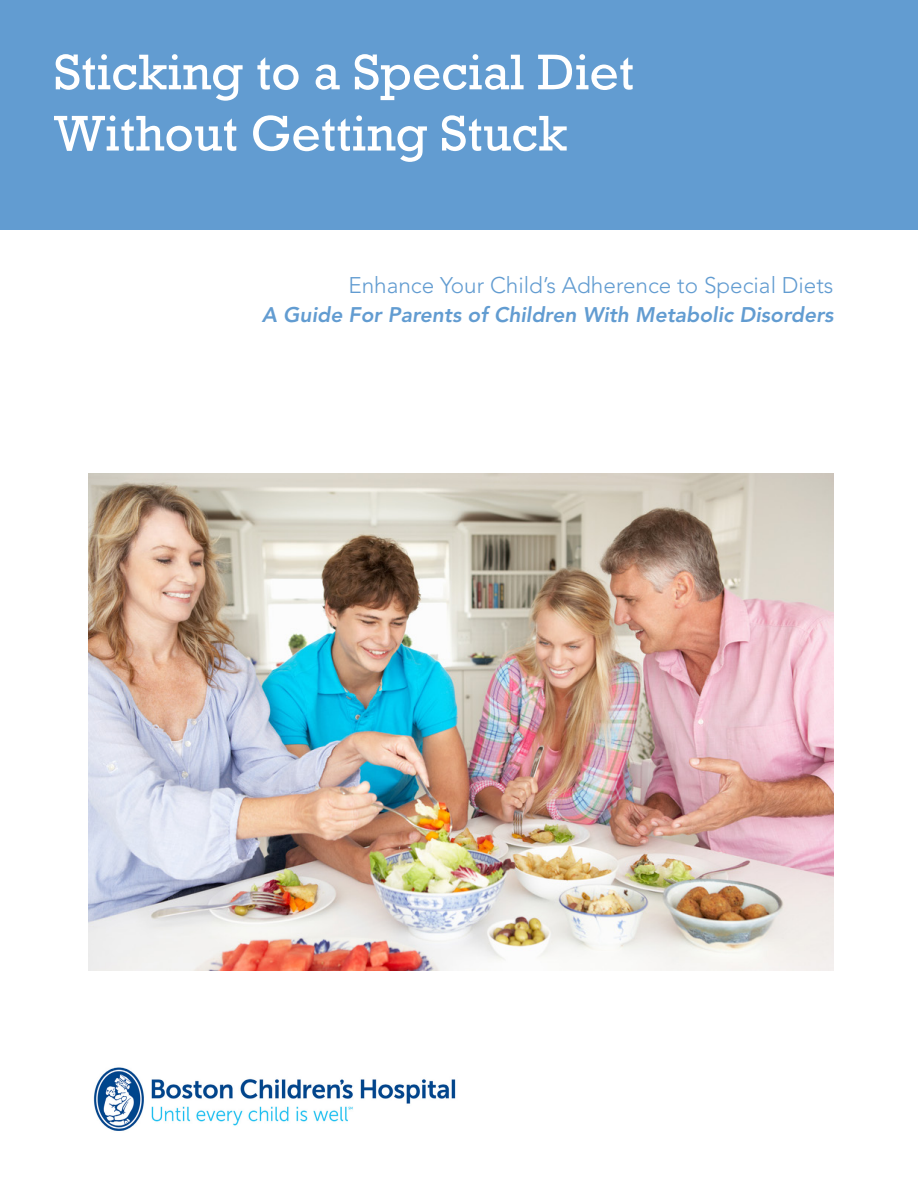
<style>
.page{position:relative;width:918px;height:1188px;background:#fff}
.page>*{position:absolute;margin:0;border:0;box-sizing:border-box;transform-origin:0 0}
.t1{font:51px "Rockwell";color:#fff}
.t2{font:300 22.5px "Avenir LT Std";color:#629cd1}
.t3{font:italic 800 21px "Avenir LT Std";color:#629cd1}
</style>
<div class="page">
<div style="left:0;top:0;width:918px;height:230px;background:#629cd1"></div>
<img style="left:93px;top:1067px;width:363px;height:64px">
<img style="left:89px;top:474px;width:745px;height:496px">
<p class="t1" style="left:54px;top:43px;width:582px">Sticking to a Special Diet</p>
<p class="t1" style="left:54px;top:104px;width:515px">Without Getting Stuck</p>
<p class="t2" style="left:348px;top:273px;width:487px">Enhance Your Child’s Adherence to Special Diets</p>
<p class="t3" style="left:262px;top:302px;width:573px">A Guide For Parents of Children With Metabolic Disorders</p>
</div>
